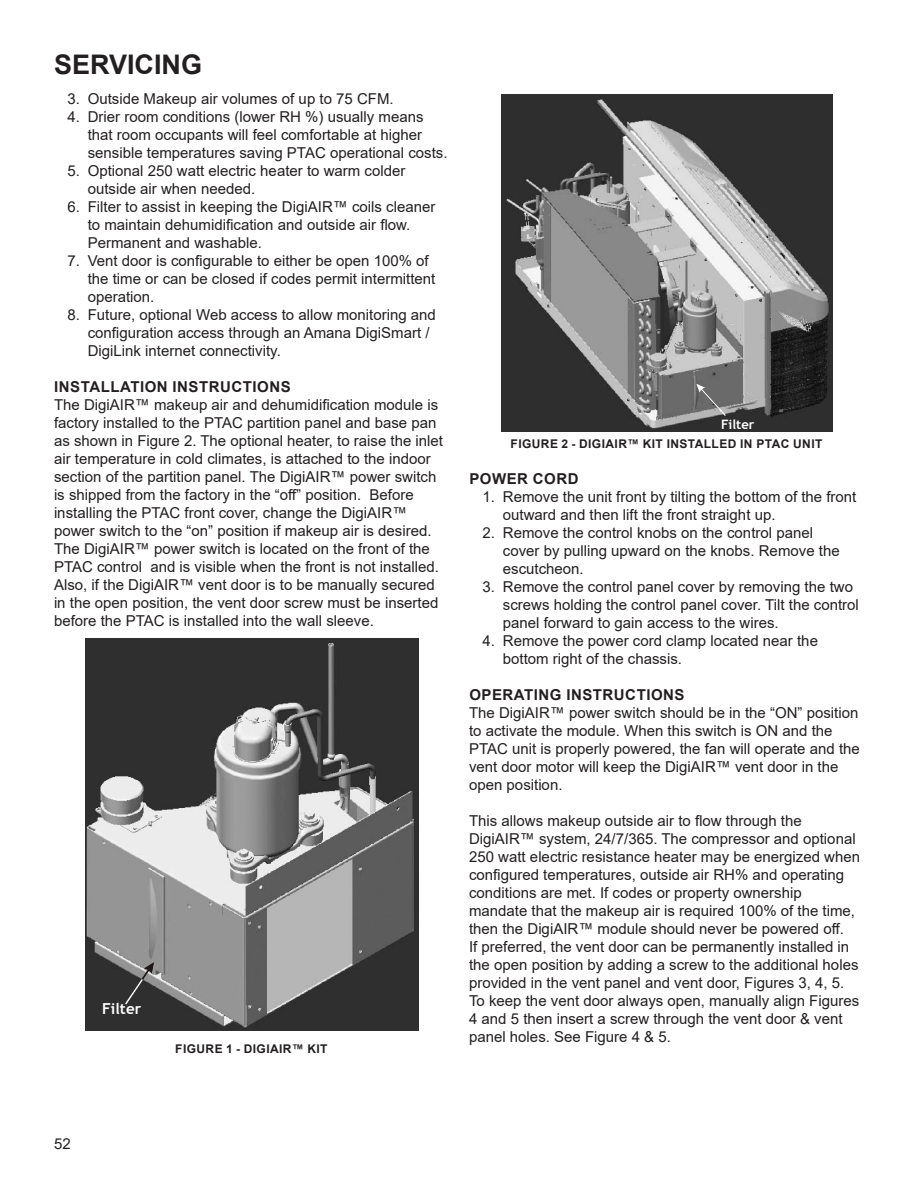
<style>
.page{position:relative;width:918px;height:1188px;background:#fff}
.page>*{position:absolute;margin:0;border:0;box-sizing:border-box;transform-origin:0 0}
.t1{font:700 27px "Arial";color:#231f20}
.t2{font:700 15.15px "Trebuchet MS";letter-spacing:-.005em;color:#fff}
.Body_Text{font:15px/18px "Arial";color:#231f20}
.Subheading{font:700 15px "Arial";letter-spacing:.035em;color:#231f20}
.t3{font:700 12.9px "Trebuchet MS";letter-spacing:-.005em;color:#fff}
.Figure_Text{font:700 12px "Arial";letter-spacing:.035em;color:#231f20}
</style>
<div class="page">
<img style="left:85px;top:638px;width:333px;height:392px">
<svg style="left:124px;top:962px;width:30px;height:43px"></svg>
<img style="left:501px;top:94px;width:332px;height:338px">
<svg style="left:696px;top:384px;width:30px;height:32px"></svg>
<h1 class="t1" style="left:54px;top:45px;width:150px">SERVICING</h1>
<p class="Body_Text" style="left:68px;top:89px;width:328px">3. Outside Makeup air volumes of up to 75 CFM.</p>
<p class="Body_Text" style="left:88px;top:107px;width:361px;text-indent:-20px">4. Drier room conditions (lower RH %) usually means that room occupants will feel comfortable at higher sensible temperatures saving PTAC operational costs.</p>
<p class="Body_Text" style="left:88px;top:161px;width:319px;text-indent:-20px">5. Optional 250 watt electric heater to warm colder outside air when needed.</p>
<p class="Body_Text" style="left:88px;top:197px;width:349px;text-indent:-20px">6. Filter to assist in keeping the DigiAIR™ coils cleaner to maintain dehumidification and outside air flow.<br>Permanent and washable.</p>
<p class="Body_Text" style="left:88px;top:251px;width:349px;text-indent:-20px">7. Vent door is configurable to either be open 100% of the time or can be closed if codes permit intermittent operation.</p>
<p class="Body_Text" style="left:88px;top:305px;width:350px;text-indent:-20px">8. Future, optional Web access to allow monitoring and configuration access through an Amana DigiSmart /<br>DigiLink internet connectivity.</p>
<p class="Subheading" style="left:54px;top:376px;width:238px">INSTALLATION INSTRUCTIONS</p>
<p class="Body_Text" style="left:54px;top:395px;width:391px">The DigiAIR™ makeup air and dehumidification module is factory installed to the PTAC partition panel and base pan as shown in Figure 2. The optional heater, to raise the inlet air temperature in cold climates, is attached to the indoor section of the partition panel. The DigiAIR™ power switch is shipped from the factory in the “off” position. Before installing the PTAC front cover, change the DigiAIR™ power switch to the “on” position if makeup air is desired.<br>The DigiAIR™ power switch is located on the front of the PTAC control and is visible when the front is not installed.<br>Also, if the DigiAIR™ vent door is to be manually secured in the open position, the vent door screw must be inserted before the PTAC is installed into the wall sleeve.</p>
<p class="t2" style="left:102px;top:999px;width:40px">Filter</p>
<p class="Figure_Text" style="left:175px;top:1040px;width:154px">FIGURE 1 - DIGIAIR™ KIT</p>
<p class="t3" style="left:721px;top:416px;width:35px">Filter</p>
<p class="Figure_Text" style="left:511px;top:435px;width:313px">FIGURE 2 - DIGIAIR™ KIT INSTALLED IN PTAC UNIT</p>
<p class="Subheading" style="left:469px;top:468px;width:111px">POWER CORD</p>
<p class="Body_Text" style="left:503px;top:487px;width:355px;text-indent:-20px">1. Remove the unit front by tilting the bottom of the front outward and then lift the front straight up.</p>
<p class="Body_Text" style="left:503px;top:523px;width:338px;text-indent:-20px">2. Remove the control knobs on the control panel cover by pulling upward on the knobs. Remove the escutcheon.</p>
<p class="Body_Text" style="left:503px;top:577px;width:358px;text-indent:-20px">3. Remove the control panel cover by removing the two screws holding the control panel cover. Tilt the control panel forward to gain access to the wires.</p>
<p class="Body_Text" style="left:503px;top:631px;width:317px;text-indent:-20px">4. Remove the power cord clamp located near the bottom right of the chassis.</p>
<p class="Subheading" style="left:469px;top:684px;width:217px">OPERATING INSTRUCTIONS</p>
<p class="Body_Text" style="left:469px;top:703px;width:392px">The DigiAIR™ power switch should be in the “ON” position to activate the module. When this switch is ON and the PTAC unit is properly powered, the fan will operate and the vent door motor will keep the DigiAIR™ vent door in the open position.</p>
<p class="Body_Text" style="left:469px;top:811px;width:393px">This allows makeup outside air to flow through the DigiAIR™ system, 24/7/365. The compressor and optional 250 watt electric resistance heater may be energized when configured temperatures, outside air RH% and operating conditions are met. If codes or property ownership mandate that the makeup air is required 100% of the time, then the DigiAIR™ module should never be powered off.<br>If preferred, the vent door can be permanently installed in the open position by adding a screw to the additional holes provided in the vent panel and vent door, Figures 3, 4, 5.<br>To keep the vent door always open, manually align Figures 4 and 5 then insert a screw through the vent door &amp; vent panel holes. See Figure 4 &amp; 5.</p>
<p class="Body_Text" style="left:54px;top:1135px;width:18px">52</p>
</div>
